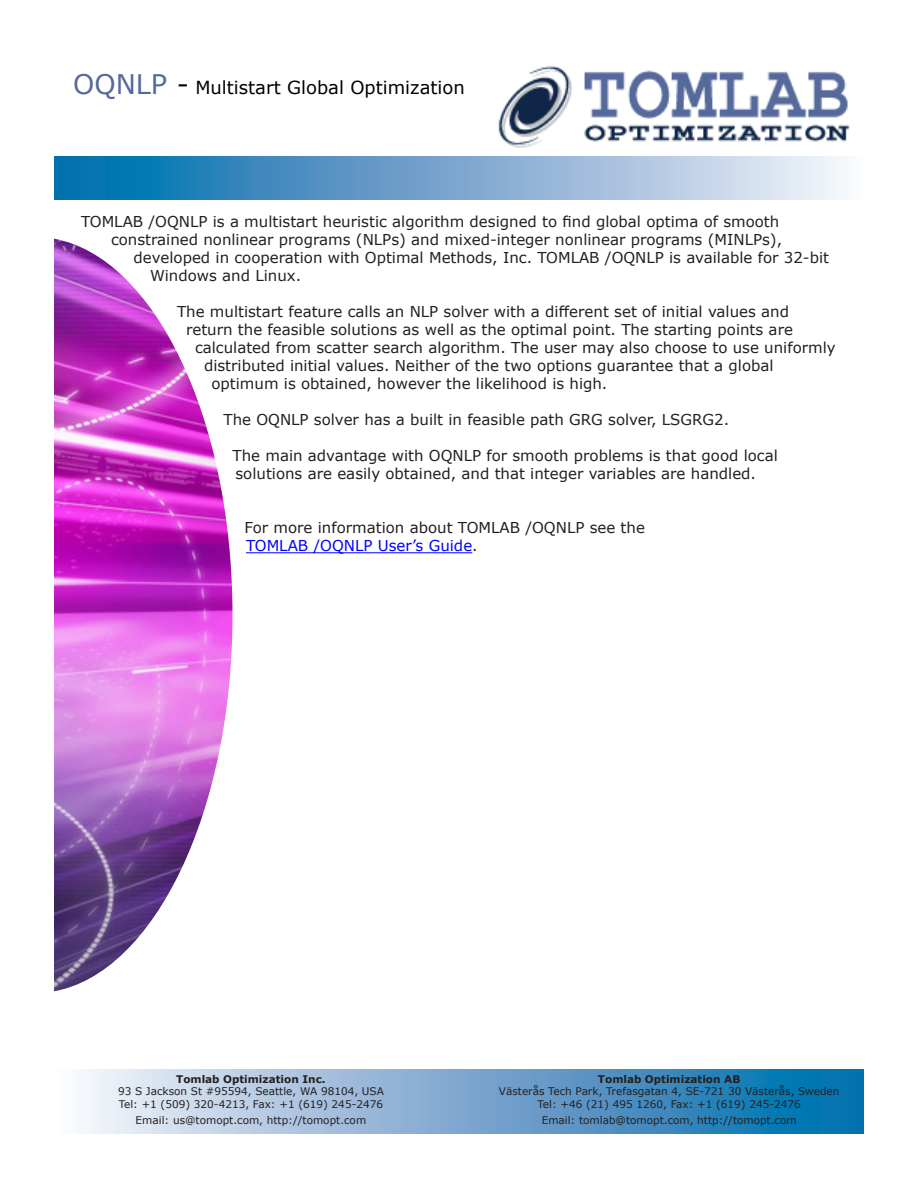
<style>
.page{position:relative;width:918px;height:1188px;background:#fff}
.page>*{position:absolute;margin:0;border:0;box-sizing:border-box;transform-origin:0 0}
.t1{font:18px "Verdana";color:#000}
.t2{font:15px/18px "Verdana";color:#231f20}
.t3{font:10.5px "Verdana";color:#231f20}
.t4{font:700 10.5px "Verdana";color:#231f20}
.s1{font-size:27px;color:#55699b}
.s2{font-size:27px}
.s3{color:#00f}
</style>
<div class="page">
<img style="left:498px;top:66px;width:352px;height:82px">
<svg style="left:54px;top:156px;width:789px;height:43px;background:#76a9cf"></svg>
<svg style="left:82px;top:1069px;width:782px;height:65px;background:#77a9d0"></svg>
<hr style="left:246px;top:552px;width:226px;height:1px;background:#00f">
<img style="left:54px;top:239px;width:178px;height:752px">
<p class="t1" style="left:73px;top:75px;width:393px"><span class="s1">OQNLP</span> <span class="s2">-</span> Multistart Global Optimization</p>
<p class="t2" style="left:81px;top:213px;width:700px">TOMLAB /OQNLP is a multistart heuristic algorithm designed to find global optima of smooth</p>
<p class="t2" style="left:111px;top:231px;width:673px">constrained nonlinear programs (NLPs) and mixed-integer nonlinear programs (MINLPs),</p>
<p class="t2" style="left:134px;top:249px;width:697px">developed in cooperation with Optimal Methods, Inc. TOMLAB /OQNLP is available for 32-bit</p>
<p class="t2" style="left:150px;top:267px;width:153px">Windows and Linux.</p>
<p class="t2" style="left:177px;top:303px;width:614px">The multistart feature calls an NLP solver with a different set of initial values and</p>
<p class="t2" style="left:186px;top:321px;width:609px">return the feasible solutions as well as the optimal point. The starting points are</p>
<p class="t2" style="left:195px;top:339px;width:642px">calculated from scatter search algorithm. The user may also choose to use uniformly</p>
<p class="t2" style="left:204px;top:357px;width:571px">distributed initial values. Neither of the two options guarantee that a global</p>
<p class="t2" style="left:212px;top:375px;width:397px">optimum is obtained, however the likelihood is high.</p>
<p class="t2" style="left:224px;top:411px;width:507px">The OQNLP solver has a built in feasible path GRG solver, LSGRG2.</p>
<p class="t2" style="left:232px;top:447px;width:547px">The main advantage with OQNLP for smooth problems is that good local solutions are easily obtained, and that integer variables are handled.</p>
<p class="t2" style="left:244px;top:519px;width:402px">For more information about TOMLAB /OQNLP see the<br><span class="s3">TOMLAB /OQNLP User’s Guide</span>.</p>
<p class="t4" style="left:176px;top:1072px;width:151px">Tomlab Optimization Inc.</p>
<p class="t3" style="left:118px;top:1084px;width:267px">93 S Jackson St #95594, Seattle, WA 98104, USA</p>
<p class="t3" style="left:119px;top:1097px;width:266px">Tel: +1 (509) 320-4213, Fax: +1 (619) 245-2476</p>
<p class="t3" style="left:136px;top:1113px;width:232px">Email: us@tomopt.com, http://tomopt.com</p>
<p class="t4" style="left:598px;top:1072px;width:144px">Tomlab Optimization AB</p>
<p class="t3" style="left:499px;top:1084px;width:342px">Västerås Tech Park, Trefasgatan 4, SE-721 30 Västerås, Sweden</p>
<p class="t3" style="left:538px;top:1097px;width:265px">Tel: +46 (21) 495 1260, Fax: +1 (619) 245-2476</p>
<p class="t3" style="left:542px;top:1113px;width:256px">Email: tomlab@tomopt.com, http://tomopt.com</p>
</div>
